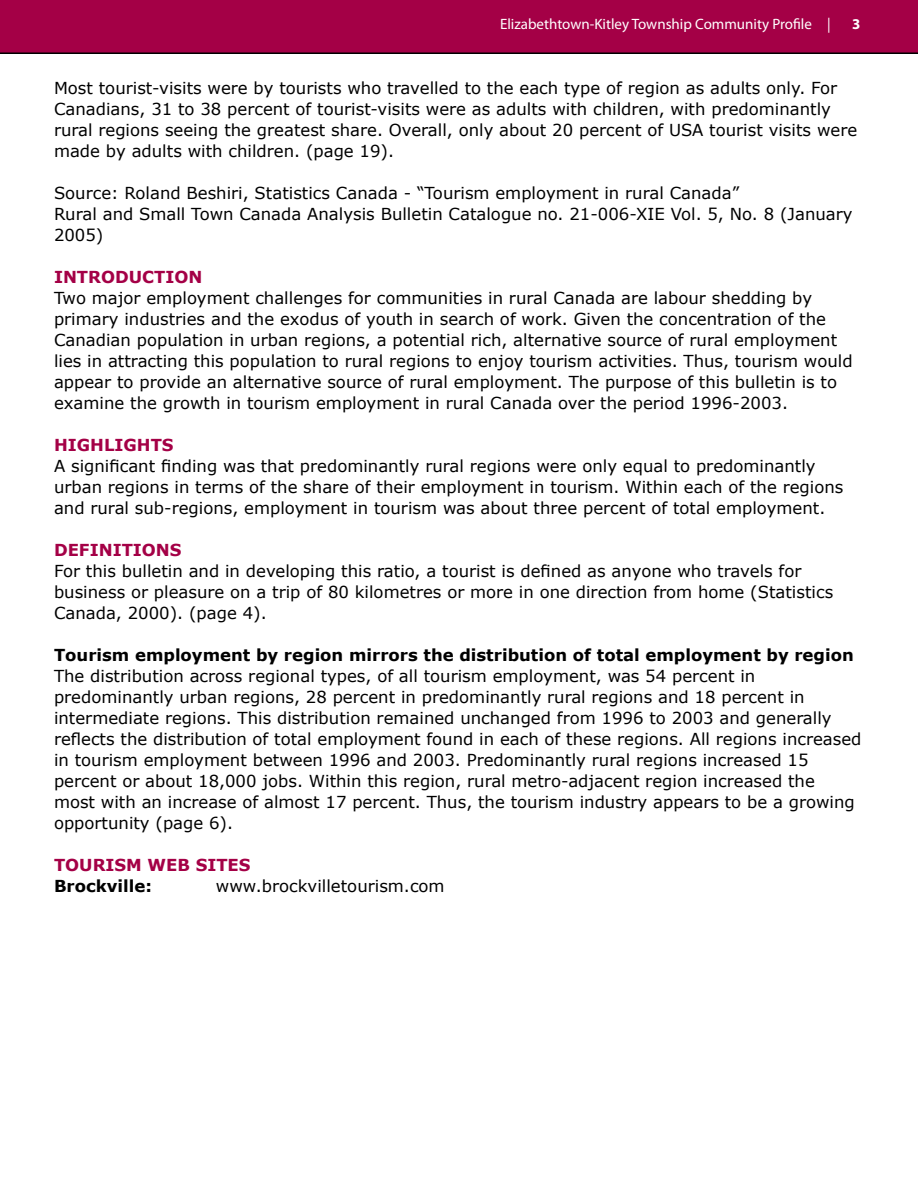
<style>
.page{position:relative;width:918px;height:1188px;background:#fff}
.page>*{position:absolute;margin:0;border:0;box-sizing:border-box;transform-origin:0 0}
.t1{font:16.5px/21px "Verdana";color:#000}
.t2{font:700 16.5px "Verdana";color:#000}
.t3{font:700 16.5px "Verdana";color:#a40046}
.t4{font:15px "Myriad Pro";color:#fff}
.t5{font:700 15px "Myriad Pro";color:#fff}
</style>
<div class="page">
<div style="left:0;top:0;width:918px;height:54px;background:#a40046"></div>
<p class="t4" style="left:500px;top:15px;width:332px">Elizabethtown-Kitley Township Community Profile |</p>
<p class="t5" style="left:852px;top:14px;width:10px">3</p>
<p class="t1" style="left:54px;top:77px;width:805px">Most tourist-visits were by tourists who travelled to the each type of region as adults only. For Canadians, 31 to 38 percent of tourist-visits were as adults with children, with predominantly rural regions seeing the greatest share. Overall, only about 20 percent of USA tourist visits were made by adults with children. (page 19).</p>
<p class="t1" style="left:54px;top:182px;width:800px">Source: Roland Beshiri, Statistics Canada - “Tourism employment in rural Canada”<br>Rural and Small Town Canada Analysis Bulletin Catalogue no. 21-006-XIE Vol. 5, No. 8 (January<br>2005)</p>
<p class="t3" style="left:54px;top:266px;width:147px">Introduction</p>
<p class="t1" style="left:54px;top:287px;width:800px">Two major employment challenges for communities in rural Canada are labour shedding by primary industries and the exodus of youth in search of work. Given the concentration of the Canadian population in urban regions, a potential rich, alternative source of rural employment lies in attracting this population to rural regions to enjoy tourism activities. Thus, tourism would appear to provide an alternative source of rural employment. The purpose of this bulletin is to examine the growth in tourism employment in rural Canada over the period 1996-2003.</p>
<p class="t3" style="left:54px;top:434px;width:27px">High</p>
<p class="t3" style="left:104px;top:434px;width:23px">ligh</p>
<p class="t3" style="left:151px;top:434px;width:24px">ts</p>
<p class="t1" style="left:54px;top:455px;width:791px">A significant finding was that predominantly rural regions were only equal to predominantly urban regions in terms of the share of their employment in tourism. Within each of the regions and rural sub-regions, employment in tourism was about three percent of total employment.</p>
<p class="t3" style="left:54px;top:539px;width:47px">Defini</p>
<p class="t3" style="left:122px;top:539px;width:61px">tions</p>
<p class="t1" style="left:54px;top:560px;width:781px">For this bulletin and in developing this ratio, a tourist is defined as anyone who travels for business or pleasure on a trip of 80 kilometres or more in one direction from home (Statistics<br>Canada, 2000). (page 4).</p>
<p class="t2" style="left:54px;top:644px;width:801px">Tourism employment by region mirrors the distribution of total employment by region</p>
<p class="t1" style="left:54px;top:665px;width:809px">The distribution across regional types, of all tourism employment, was 54 percent in predominantly urban regions, 28 percent in predominantly rural regions and 18 percent in intermediate regions. This distribution remained unchanged from 1996 to 2003 and generally reflects the distribution of total employment found in each of these regions. All regions increased in tourism employment between 1996 and 2003. Predominantly rural regions increased 15 percent or about 18,000 jobs. Within this region, rural metro-adjacent region increased the<br>most with an increase of almost 17 percent. Thus, the tourism industry appears to be a growing opportunity (page 6).</p>
<p class="t3" style="left:54px;top:854px;width:14px">TOUR</p>
<p class="t3" style="left:106px;top:854px;width:145px">ISM WEB SITES</p>
<p class="t2" style="left:54px;top:875px;width:100px">Brockville:</p>
<p class="t1" style="left:216px;top:875px;width:230px">www.brockvilletourism.com</p>
</div>
